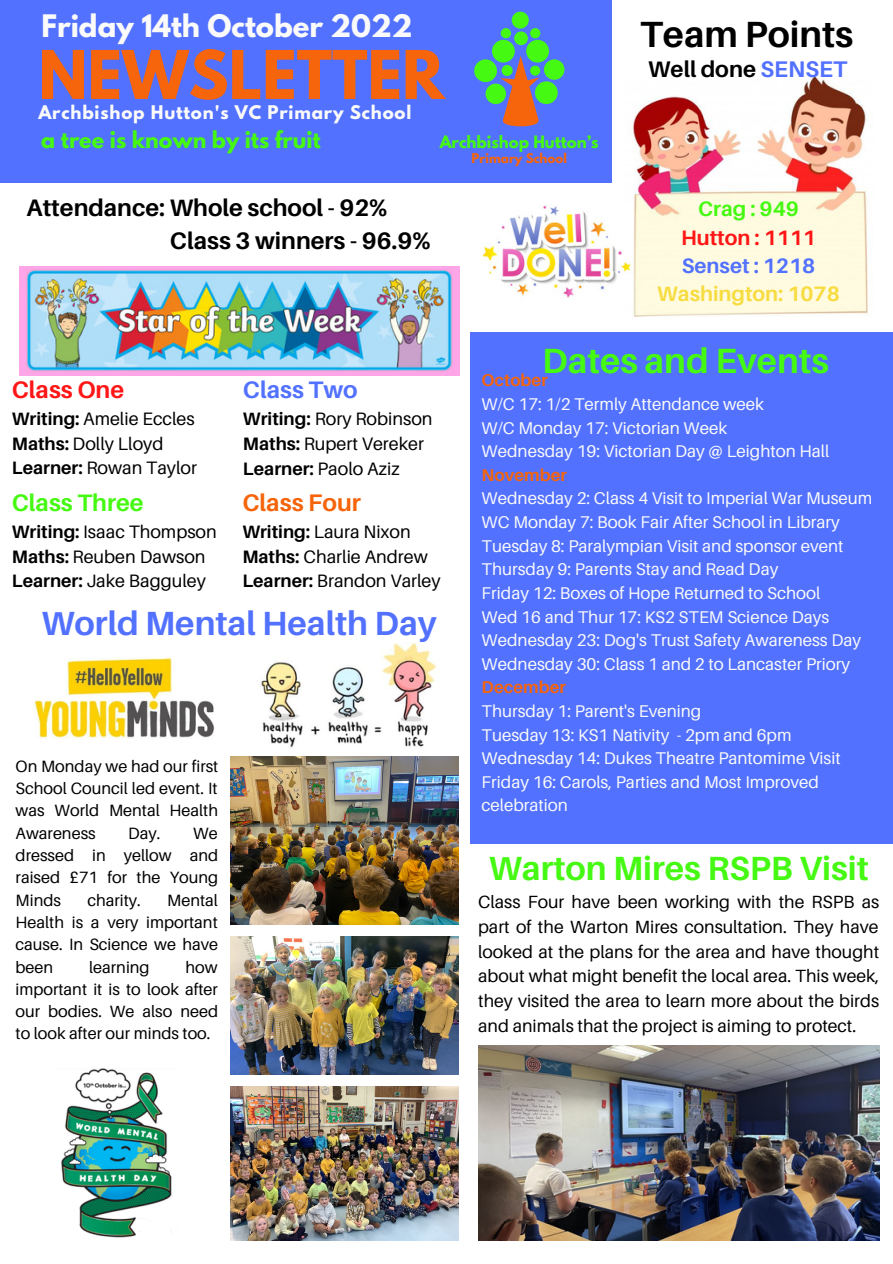
<style>
.page{position:relative;width:893px;height:1264px;background:#fff}
.page>*{position:absolute;margin:0;border:0;box-sizing:border-box;transform-origin:0 0}
.t1{font:700 59.4px "League Spartan";color:#f6640b}
.t2{font:700 36.45px "Aileron";color:#000}
.t3{font:700 35.1px "Aileron";color:#45f912}
.t4{font:700 33.45px "Aileron";color:#5271ff}
.t5{font:700 33.45px "Aileron";color:#45f912}
.t6{font:700 27.45px "League Spartan";color:#fafafa}
.t7{font:700 24px "Aileron";color:#f5640b}
.t8{font:700 23.85px/32.5px "Aileron";color:#000}
.t9{font:700 23.85px "Aileron";color:#45f912}
.t10{font:700 23.85px "Aileron";color:#ff1616}
.t11{font:700 23.85px "Aileron";color:#5271ff}
.t12{font:700 22.65px "Aileron";color:#000}
.t13{font:700 20.85px "Aileron";color:#f7dc41}
.t14{font:700 20.85px "Aileron";color:#ff1616}
.t15{font:700 20.85px "Aileron";color:#5271ff}
.t16{font:700 20.85px "Aileron";color:#45f912}
.t17{font:700 20.55px "League Spartan";color:#45f912}
.t18{font:18px/24.8px "Aileron";color:#000}
.t19{font:17.7px/24.8px "Aileron";color:#000;text-align:justify}
.t20{font:16.95px/23.5px "Aileron";color:#fafafa}
.t21{font:700 16.95px "Aileron";color:#f5640b}
.t22{font:700 16.65px "League Spartan";letter-spacing:.05em;color:#fafafa}
.t23{font:16.35px/22.4px "Aileron";color:#000;text-align:justify}
.t24{font:700 15.15px "League Spartan";color:#45f912}
.t25{font:700 12px "League Spartan";color:#f5640b}
.s1{color:#5271ff}
.s2{font-weight:700}
</style>
<div class="page">
<div style="left:470px;top:332px;width:422px;height:512px;background:#5271ff"></div>
<div style="left:0;top:0;width:611px;height:182px;background:#5271ff"></div>
<div style="left:492px;top:40px;width:22px;height:23px;background:#45f912;border-radius:50%"></div>
<div style="left:474px;top:59px;width:23px;height:23px;background:#45f912;border-radius:50%"></div>
<div style="left:485px;top:84px;width:21px;height:20px;background:#45f912;border-radius:50%"></div>
<div style="left:526px;top:40px;width:23px;height:23px;background:#45f912;border-radius:50%"></div>
<div style="left:544px;top:59px;width:20px;height:21px;background:#45f912;border-radius:50%"></div>
<div style="left:511px;top:12px;width:17px;height:17px;background:#45f912;border-radius:50%"></div>
<div style="left:514px;top:31px;width:14px;height:14px;background:#45f912;border-radius:50%"></div>
<div style="left:530px;top:28px;width:10px;height:10px;background:#45f912;border-radius:50%"></div>
<div style="left:500px;top:28px;width:11px;height:10px;background:#45f912;border-radius:50%"></div>
<div style="left:535px;top:81px;width:22px;height:23px;background:#45f912;border-radius:50%"></div>
<svg style="left:500px;top:56px;width:41px;height:70px"></svg>
<img style="left:633px;top:76px;width:235px;height:241px">
<img style="left:19px;top:267px;width:440px;height:109px">
<img style="left:483px;top:205px;width:148px;height:93px">
<img style="left:34px;top:657px;width:181px;height:82px">
<img style="left:261px;top:642px;width:175px;height:106px">
<img style="left:230px;top:756px;width:229px;height:168px">
<img style="left:230px;top:936px;width:229px;height:138px">
<img style="left:230px;top:1086px;width:229px;height:154px">
<img style="left:61px;top:1068px;width:111px;height:170px">
<img style="left:478px;top:1045px;width:401px;height:195px">
<h3 class="t6" style="left:41px;top:12px;width:372px">Friday 14th October 2022</h3>
<h1 class="t1" style="left:38px;top:45px;width:407px">NEWSLETTER</h1>
<p class="t22" style="left:38px;top:104px;width:374px">Archbishop Hutton's VC Primary School</p>
<p class="t17" style="left:41px;top:130px;width:281px">a tree is known by its fruit</p>
<p class="t24" style="left:439px;top:134px;width:160px">Archbishop Hutton’s</p>
<p class="t25" style="left:471px;top:152px;width:97px">Primary School</p>
<h3 class="t8" style="left:170px;top:191px;width:262px;text-indent:-143px">Attendance: Whole school - 92%<br>Class 3 winners - 96.9%</h3>
<h2 class="t2" style="left:640px;top:12px;width:215px">Team Points</h2>
<h3 class="t12" style="left:648px;top:55px;width:200px">Well done <span class="s1">SENSET</span></h3>
<p class="t16" style="left:698px;top:196px;width:102px">Crag : 949</p>
<p class="t14" style="left:681px;top:224px;width:136px">Hutton : 1111</p>
<p class="t15" style="left:681px;top:253px;width:135px">Senset : 1218</p>
<p class="t13" style="left:657px;top:281px;width:184px">Washington: 1078</p>
<h3 class="t10" style="left:12px;top:375px;width:114px">Class One</h3>
<p class="t18" style="left:12px;top:406px;width:187px"><span class="s2">Writing:</span> Amelie Eccles<br><span class="s2">Maths:</span> Dolly Lloyd<br><span class="s2">Learner:</span> Rowan Taylor</p>
<h3 class="t9" style="left:12px;top:488px;width:133px">Class Three</h3>
<p class="t18" style="left:12px;top:519px;width:206px"><span class="s2">Writing:</span> Isaac Thompson<br><span class="s2">Maths:</span> Reuben Dawson<br><span class="s2">Learner:</span> Jake Bagguley</p>
<h3 class="t11" style="left:243px;top:375px;width:116px">Class Two</h3>
<p class="t18" style="left:243px;top:406px;width:191px"><span class="s2">Writing:</span> Rory Robinson<br><span class="s2">Maths:</span> Rupert Vereker<br><span class="s2">Learner:</span> Paolo Aziz</p>
<h3 class="t7" style="left:242px;top:487px;width:120px">Class Four</h3>
<p class="t18" style="left:242px;top:519px;width:200px"><span class="s2">Writing:</span> Laura Nixon<br><span class="s2">Maths:</span> Charlie Andrew<br><span class="s2">Learner:</span> Brandon Varley</p>
<h3 class="t4" style="left:42px;top:602px;width:397px">World Mental Health Day</h3>
<p class="t23" style="left:16px;top:754px;width:204px">On Monday we had our first School Council led event. It was World Mental Health Awareness</p>
<p class="t23" style="left:16px;top:821px;width:204px;text-indent:177px">We dressed in yellow and raised £71 for the Young Minds</p>
<p class="t23" style="left:128px;top:821px;width:34px">Day.</p>
<p class="t23" style="left:87px;top:888px;width:55px">charity.</p>
<p class="t23" style="left:16px;top:888px;width:204px;text-indent:152px">Mental Health is a very important cause. In Science we have been</p>
<p class="t23" style="left:16px;top:955px;width:204px;text-indent:170px">how important it is to look after our bodies. We also need to look after our minds too.</p>
<p class="t23" style="left:89px;top:955px;width:62px">learning</p>
<h3 class="t3" style="left:542px;top:339px;width:288px">Dates and Events</h3>
<p class="t21" style="left:481px;top:370px;width:68px">October</p>
<p class="t20" style="left:481px;top:392px;width:349px">W/C 17: 1/2 Termly Attendance week<br>W/C Monday 17: Victorian Week<br>Wednesday 19: Victorian Day @ Leighton Hall</p>
<p class="t21" style="left:481px;top:464px;width:87px">November</p>
<p class="t20" style="left:481px;top:486px;width:392px">Wednesday 2: Class 4 Visit to Imperial War Museum WC Monday 7: Book Fair After School in Library Tuesday 8: Paralympian Visit and sponsor event Thursday 9: Parents Stay and Read Day<br>Friday 12: Boxes of Hope Returned to School<br>Wed 16 and Thur 17: KS2 STEM Science Days Wednesday 23: Dog's Trust Safety Awareness Day Wednesday 30: Class 1 and 2 to Lancaster Priory</p>
<p class="t21" style="left:481px;top:677px;width:86px">December</p>
<p class="t20" style="left:481px;top:699px;width:360px">Thursday 1: Parent's Evening<br>Tuesday 13: KS1 Nativity - 2pm and 6pm Wednesday 14: Dukes Theatre Pantomime Visit Friday 16: Carols, Parties and Most Improved celebration</p>
<h3 class="t5" style="left:488px;top:847px;width:381px">Warton Mires RSPB Visit</h3>
<p class="t19" style="left:478px;top:889px;width:402px">Class Four have been working with the RSPB as part of the Warton Mires consultation. They have looked at the plans for the area and have thought about what might benefit the local area. This week, they visited the area to learn more about the birds and animals that the project is aiming to protect.</p>
</div>
